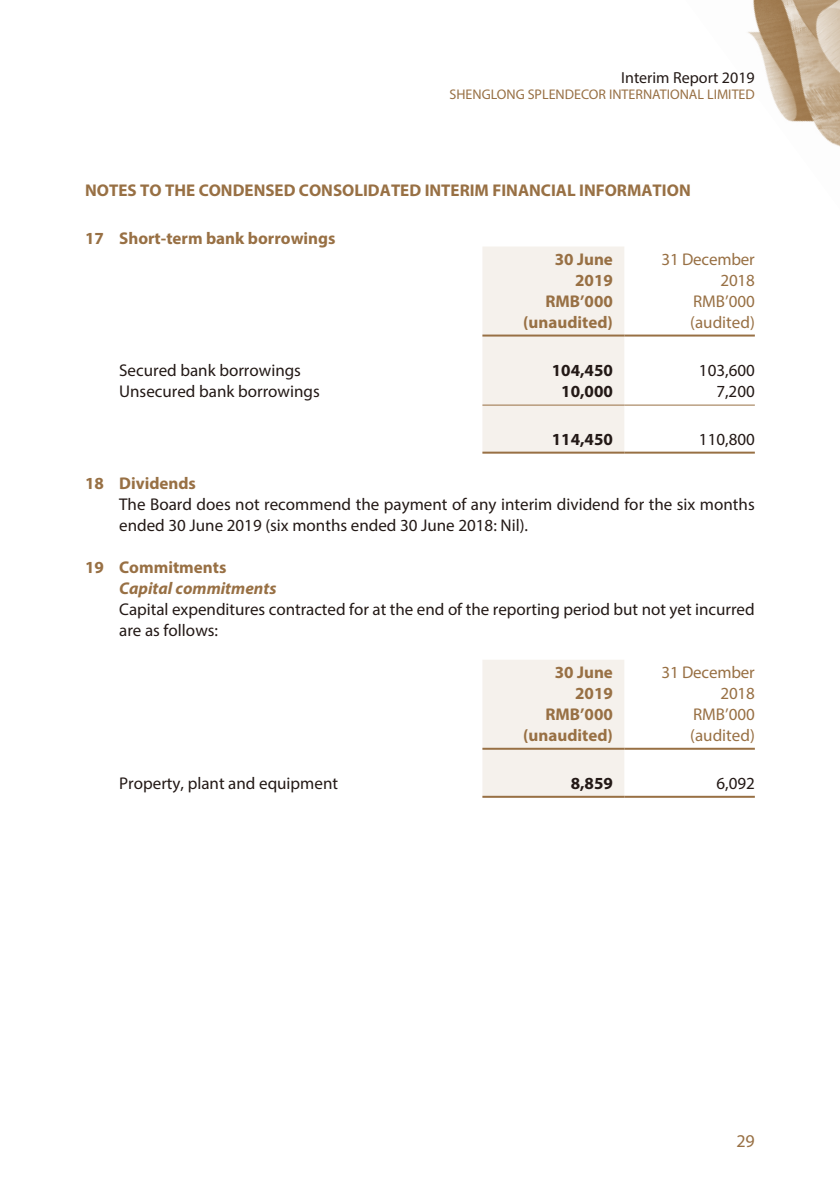
<style>
.page{position:relative;width:840px;height:1191px;background:#fff}
.page>*{position:absolute;margin:0;border:0;box-sizing:border-box;transform-origin:0 0}
.t1{font:18px "Myriad Pro";color:#987044}
.t2{font:17px/21px "Myriad Pro";color:#231916}
.t3{font:700 17px/21px "Myriad Pro";color:#987044;text-align:right}
.t4{font:17px/21px "Myriad Pro";letter-spacing:-.01em;color:#987044;text-align:right}
.t5{font:700 17px "Myriad Pro";color:#231916}
.t6{font:italic 700 17px "Myriad Pro";color:#987044}
.t7{font:16px "Myriad Pro";color:#231916}
.t8{font:14px "Myriad Pro";color:#987044}
</style>
<div class="page">
<img style="left:748px;top:0;width:91px;height:146px">
<div style="left:482px;top:247px;width:142px;height:204px;background:#f5f1ec"></div>
<hr style="left:482px;top:334px;width:142px;height:2px;background:#987044">
<hr style="left:624px;top:334px;width:130px;height:2px;background:#987044">
<hr style="left:482px;top:404px;width:142px;height:1px;background:#987044">
<hr style="left:624px;top:404px;width:130px;height:1px;background:#987044">
<hr style="left:482px;top:451px;width:142px;height:2px;background:#987044">
<hr style="left:624px;top:451px;width:130px;height:2px;background:#987044">
<div style="left:482px;top:660px;width:142px;height:136px;background:#f5f1ec"></div>
<hr style="left:482px;top:747px;width:142px;height:2px;background:#987044">
<hr style="left:624px;top:747px;width:130px;height:2px;background:#987044">
<hr style="left:482px;top:796px;width:142px;height:2px;background:#987044">
<hr style="left:624px;top:796px;width:130px;height:2px;background:#987044">
<p class="t7" style="left:621px;top:68px;width:135px">Interim Report 2019</p>
<p class="t8" style="left:449px;top:86px;width:307px">SHENGLONG SPLENDECOR INTERNATIONAL LIMITED</p>
<p class="t3" style="left:85px;top:179px;width:606px">NOTES TO THE CONDENSED CONSOLIDATED INTERIM FINANCIAL INFORMATION</p>
<p class="t3" style="left:85px;top:227px;width:252px">17 Short-term bank borrowings</p>
<p class="t3" style="left:554px;top:248px;width:60px">30 June<br>2019</p>
<p class="t4" style="left:661px;top:248px;width:95px">31 December<br>2018</p>
<p class="t3" style="left:545px;top:290px;width:69px">RMB’000</p>
<p class="t4" style="left:692px;top:290px;width:63px">RMB’000</p>
<p class="t3" style="left:523px;top:311px;width:91px">(unaudited)</p>
<p class="t4" style="left:689px;top:311px;width:66px">(audited)</p>
<p class="t2" style="left:119px;top:359px;width:183px">Secured bank borrowings</p>
<p class="t5" style="left:551px;top:359px;width:63px">104,450</p>
<p class="t2" style="left:698px;top:359px;width:57px">103,600</p>
<p class="t2" style="left:119px;top:380px;width:202px">Unsecured bank borrowings</p>
<p class="t5" style="left:561px;top:380px;width:53px">10,000</p>
<p class="t2" style="left:716px;top:380px;width:40px">7,200</p>
<p class="t5" style="left:551px;top:428px;width:63px">114,450</p>
<p class="t2" style="left:698px;top:428px;width:57px">110,800</p>
<p class="t3" style="left:85px;top:472px;width:112px">18 Dividends</p>
<p class="t2" style="left:119px;top:493px;width:636px">The Board does not recommend the payment of any interim dividend for the six months ended 30 June 2019 (six months ended 30 June 2018: Nil).</p>
<p class="t3" style="left:85px;top:556px;width:143px">19 Commitments</p>
<p class="t6" style="left:119px;top:577px;width:159px">Capital commitments</p>
<p class="t2" style="left:119px;top:598px;width:636px">Capital expenditures contracted for at the end of the reporting period but not yet incurred are as follows:</p>
<p class="t3" style="left:554px;top:661px;width:60px">30 June<br>2019</p>
<p class="t4" style="left:661px;top:661px;width:95px">31 December<br>2018</p>
<p class="t3" style="left:545px;top:703px;width:69px">RMB’000</p>
<p class="t4" style="left:692px;top:703px;width:63px">RMB’000</p>
<p class="t3" style="left:523px;top:724px;width:91px">(unaudited)</p>
<p class="t4" style="left:689px;top:724px;width:66px">(audited)</p>
<p class="t2" style="left:119px;top:772px;width:220px">Property, plant and equipment</p>
<p class="t5" style="left:570px;top:772px;width:44px">8,859</p>
<p class="t2" style="left:716px;top:772px;width:40px">6,092</p>
<p class="t1" style="left:736px;top:1129px;width:20px">29</p>
</div>
